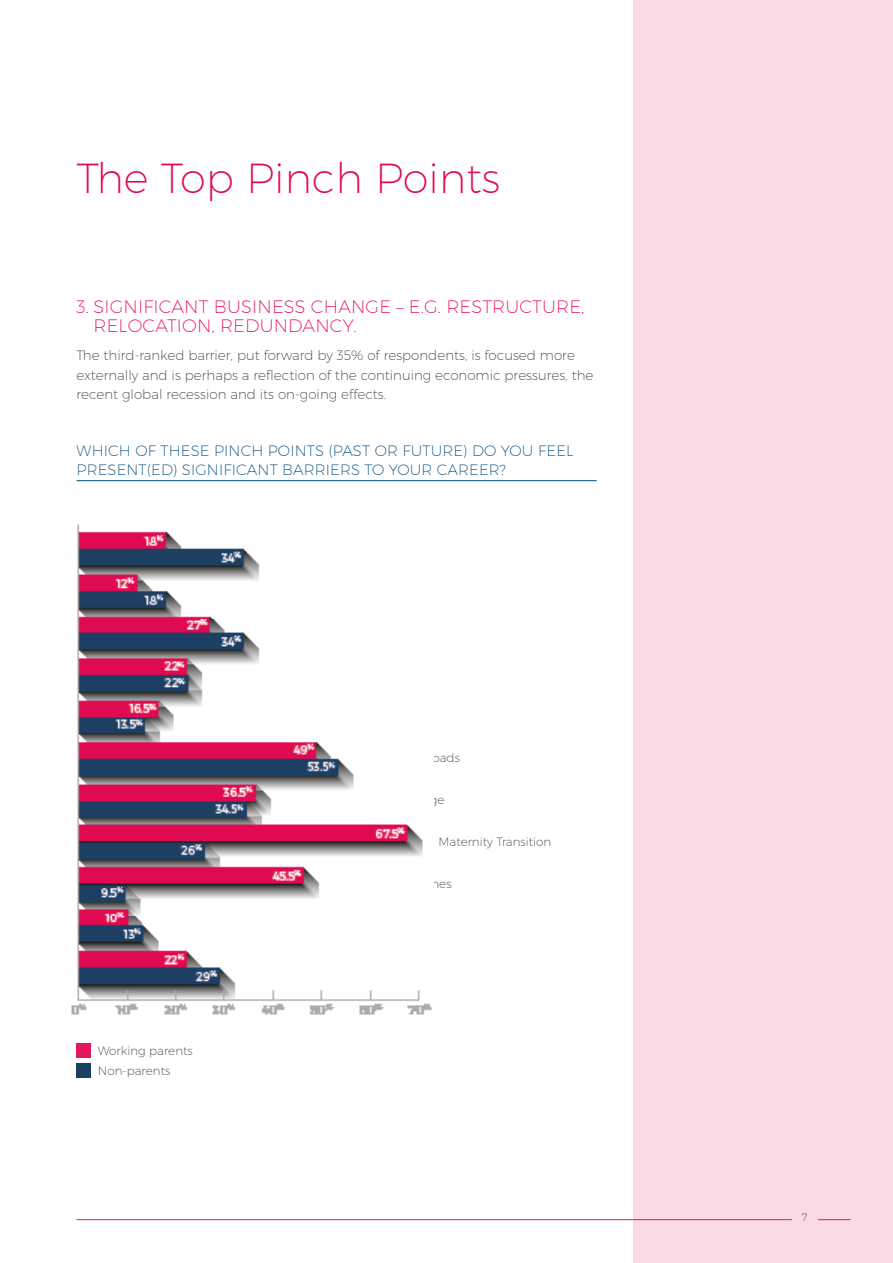
<style>
.page{position:relative;width:893px;height:1263px;background:#fff}
.page>*{position:absolute;margin:0;border:0;box-sizing:border-box;transform-origin:0 0}
.t1{font:200 42px "Montserrat";color:#df0951}
.t2{font:200 18px/19.5px "Montserrat";letter-spacing:.01em;color:#e90951}
.t3{font:200 15px/19.5px "Montserrat";letter-spacing:.01em;color:#004a7f}
.t4{font:200 13.5px/19.5px "Montserrat";color:#3e3e3f}
.t5{font:200 12px/19.5px "Montserrat";color:#3e3e3f}
.t6{font:200 10.5px "Montserrat";color:#3e3e3f}
</style>
<div class="page">
<div style="left:633px;top:0;width:260px;height:1263px;background:#fadae5"></div>
<hr style="left:77px;top:1219px;width:715px;height:1px;background:#e6175a">
<hr style="left:818px;top:1219px;width:33px;height:1px;background:#e6175a">
<hr style="left:77px;top:480px;width:520px;height:1px;background:#004a7f">
<img style="left:71px;top:524px;width:361px;height:491px">
<div style="left:77px;top:1043px;width:14px;height:15px;background:#e6175a"></div>
<div style="left:77px;top:1063px;width:14px;height:15px;background:#164266"></div>
<h1 class="t1" style="left:77px;top:159px;width:425px">The Top Pinch Points</h1>
<h2 class="t2" style="left:94px;top:298px;width:492px;text-indent:-17px">3. SIGNIFICANT BUSINESS CHANGE – E.G. RESTRUCTURE,<br>RELOCATION, REDUNDANCY.</h2>
<p class="t4" style="left:77px;top:346px;width:518px">The third-ranked barrier, put forward by 35% of respondents, is focused more externally and is perhaps a reflection of the continuing economic pressures, the recent global recession and its on-going effects.</p>
<p class="t3" style="left:77px;top:441px;width:499px">WHICH OF THESE PINCH POINTS (PAST OR FUTURE) DO YOU FEEL<br>PRESENT(ED) SIGNIFICANT BARRIERS TO YOUR CAREER?</p>
<p class="t5" style="left:98px;top:1042px;width:97px">Working parents<br>Non-parents</p>
<p class="t5" style="left:439px;top:832px;width:114px">Maternity Transition</p>
<p class="t6" style="left:802px;top:1212px;width:7px">7</p>
</div>
